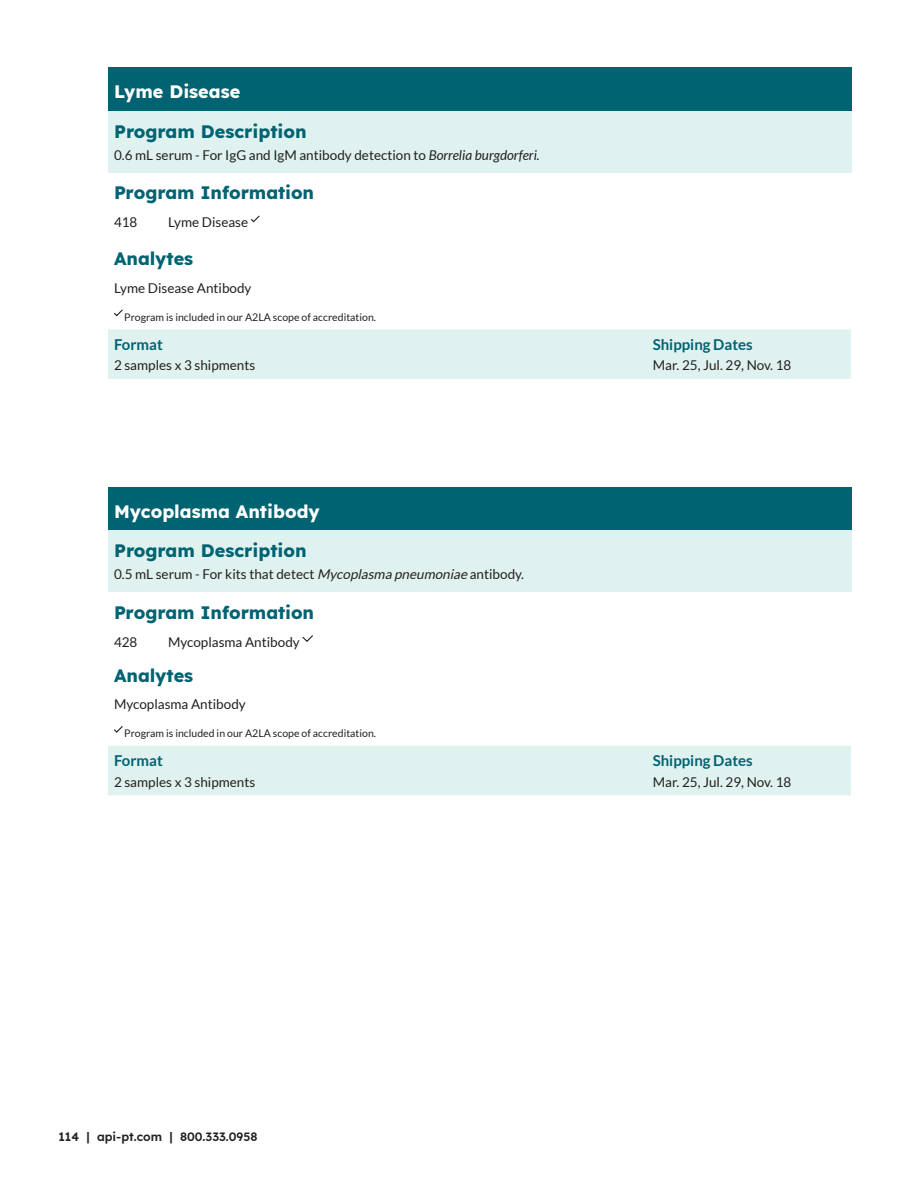
<style>
.page{position:relative;width:918px;height:1188px;background:#fff}
.page>*{position:absolute;margin:0;border:0;box-sizing:border-box;transform-origin:0 0}
.t1{font:700 18px "Lexend";color:#006372}
.t2{font:700 18px "Lexend";color:#fff}
.t3{font:700 15px "Lato";color:#006372}
.t4{font:13.5px "Lato";color:#231f20}
.t5{font:600 12px "Lexend";color:#231f20}
.t6{font:10.5px "Lato";color:#231f20}
.s1{font-style:italic}
</style>
<div class="page">
<div style="left:108px;top:68px;width:743px;height:43px;background:#006372"></div>
<div style="left:108px;top:111px;width:743px;height:62px;background:#e0f2f0"></div>
<div style="left:108px;top:329px;width:743px;height:50px;background:#e0f2f0"></div>
<svg style="left:250px;top:215px;width:10px;height:8px"></svg>
<svg style="left:114px;top:309px;width:9px;height:8px"></svg>
<div style="left:108px;top:487px;width:743px;height:44px;background:#006372"></div>
<div style="left:108px;top:531px;width:743px;height:61px;background:#e0f2f0"></div>
<div style="left:108px;top:746px;width:743px;height:49px;background:#e0f2f0"></div>
<svg style="left:302px;top:635px;width:11px;height:7px"></svg>
<svg style="left:114px;top:726px;width:9px;height:7px"></svg>
<p class="t2" style="left:114px;top:77px;width:128px">Lyme Disease</p>
<p class="t1" style="left:114px;top:117px;width:194px">Program Description</p>
<p class="t4" style="left:114px;top:147px;width:427px">0.6 mL serum - For IgG and IgM antibody detection to <span class="s1">Borrelia burgdorferi.</span></p>
<p class="t1" style="left:114px;top:178px;width:202px">Program Information</p>
<p class="t4" style="left:114px;top:214px;width:25px">418</p>
<p class="t4" style="left:168px;top:214px;width:82px">Lyme Disease</p>
<p class="t1" style="left:114px;top:244px;width:81px">Analytes</p>
<p class="t4" style="left:114px;top:281px;width:139px">Lyme Disease Antibody</p>
<p class="t6" style="left:124px;top:311px;width:253px">Program is included in our A2LA scope of accreditation.</p>
<p class="t3" style="left:114px;top:336px;width:50px">Format</p>
<p class="t4" style="left:114px;top:358px;width:143px">2 samples x 3 shipments</p>
<p class="t2" style="left:114px;top:497px;width:207px">Mycoplasma Antibody</p>
<p class="t1" style="left:114px;top:536px;width:194px">Program Description</p>
<p class="t4" style="left:114px;top:567px;width:412px">0.5 mL serum - For kits that detect <span class="s1">Mycoplasma pneumoniae</span> antibody.</p>
<p class="t1" style="left:114px;top:598px;width:202px">Program Information</p>
<p class="t4" style="left:114px;top:634px;width:25px">428</p>
<p class="t4" style="left:168px;top:634px;width:133px">Mycoplasma Antibody</p>
<p class="t1" style="left:114px;top:661px;width:81px">Analytes</p>
<p class="t4" style="left:114px;top:697px;width:133px">Mycoplasma Antibody</p>
<p class="t6" style="left:124px;top:728px;width:253px">Program is included in our A2LA scope of accreditation.</p>
<p class="t3" style="left:114px;top:752px;width:50px">Format</p>
<p class="t4" style="left:114px;top:774px;width:143px">2 samples x 3 shipments</p>
<p class="t3" style="left:653px;top:336px;width:101px">Shipping Dates</p>
<p class="t4" style="left:653px;top:358px;width:140px">Mar. 25, Jul. 29, Nov. 18</p>
<p class="t3" style="left:653px;top:752px;width:101px">Shipping Dates</p>
<p class="t4" style="left:653px;top:774px;width:140px">Mar. 25, Jul. 29, Nov. 18</p>
<p class="t5" style="left:59px;top:1128px;width:200px">114 | api-pt.com | 800.333.0958</p>
</div>
